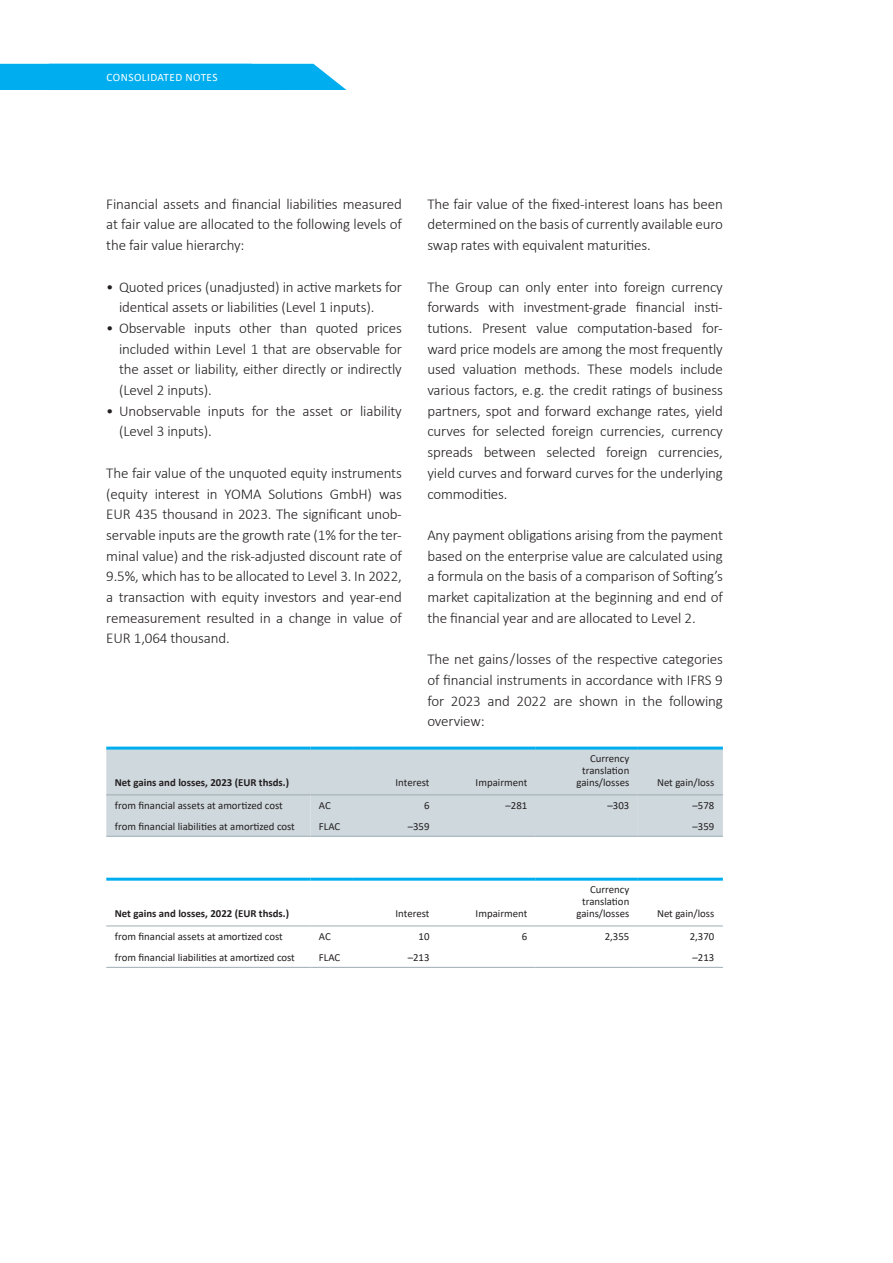
<style>
.page{position:relative;width:893px;height:1263px;background:#fff}
.page>*{position:absolute;margin:0;border:0;box-sizing:border-box;transform-origin:0 0}
.t1{font:300 15px/20.7px "Calibri";letter-spacing:-.01em;color:#231f20;text-align:justify}
.t2{font:11.25px "Calibri";letter-spacing:.04em;color:#fff}
.t3{font:10.8px/12px "Calibri";color:#231f20;text-align:right}
.t4{font:700 10.8px "Calibri";color:#231f20}
</style>
<div class="page">
<div style="left:106px;top:749px;width:617px;height:87px;background:#cfd8dd"></div>
<div style="left:310px;top:795px;width:328px;height:41px;background:#cfd8dd"></div>
<hr style="left:106px;top:746px;width:204px;height:3px;background:#00aeef">
<hr style="left:310px;top:746px;width:43px;height:3px;background:#00aeef">
<hr style="left:353px;top:746px;width:85px;height:3px;background:#00aeef">
<hr style="left:438px;top:746px;width:98px;height:3px;background:#00aeef">
<hr style="left:536px;top:746px;width:102px;height:3px;background:#00aeef">
<hr style="left:638px;top:746px;width:85px;height:3px;background:#00aeef">
<hr style="left:106px;top:794px;width:204px;height:1px;background:#9dacb5">
<hr style="left:310px;top:794px;width:43px;height:1px;background:#9dacb5">
<hr style="left:353px;top:794px;width:85px;height:1px;background:#9dacb5">
<hr style="left:438px;top:794px;width:98px;height:1px;background:#9dacb5">
<hr style="left:536px;top:794px;width:102px;height:1px;background:#9dacb5">
<hr style="left:638px;top:794px;width:85px;height:1px;background:#9dacb5">
<hr style="left:106px;top:836px;width:204px;height:1px;background:#9dacb5">
<hr style="left:310px;top:836px;width:43px;height:1px;background:#9dacb5">
<hr style="left:353px;top:836px;width:85px;height:1px;background:#9dacb5">
<hr style="left:438px;top:836px;width:98px;height:1px;background:#9dacb5">
<hr style="left:536px;top:836px;width:102px;height:1px;background:#9dacb5">
<hr style="left:638px;top:836px;width:85px;height:1px;background:#9dacb5">
<hr style="left:106px;top:878px;width:204px;height:3px;background:#00aeef">
<hr style="left:310px;top:878px;width:43px;height:3px;background:#00aeef">
<hr style="left:353px;top:878px;width:85px;height:3px;background:#00aeef">
<hr style="left:438px;top:878px;width:98px;height:3px;background:#00aeef">
<hr style="left:536px;top:878px;width:102px;height:3px;background:#00aeef">
<hr style="left:638px;top:878px;width:85px;height:3px;background:#00aeef">
<hr style="left:106px;top:925px;width:204px;height:1px;background:#9dacb5">
<hr style="left:310px;top:925px;width:43px;height:1px;background:#9dacb5">
<hr style="left:353px;top:925px;width:85px;height:1px;background:#9dacb5">
<hr style="left:438px;top:925px;width:98px;height:1px;background:#9dacb5">
<hr style="left:536px;top:925px;width:102px;height:1px;background:#9dacb5">
<hr style="left:638px;top:925px;width:85px;height:1px;background:#9dacb5">
<hr style="left:106px;top:967px;width:204px;height:1px;background:#9dacb5">
<hr style="left:310px;top:967px;width:43px;height:1px;background:#9dacb5">
<hr style="left:353px;top:967px;width:85px;height:1px;background:#9dacb5">
<hr style="left:438px;top:967px;width:98px;height:1px;background:#9dacb5">
<hr style="left:536px;top:967px;width:102px;height:1px;background:#9dacb5">
<hr style="left:638px;top:967px;width:85px;height:1px;background:#9dacb5">
<div style="left:0;top:64px;width:347px;height:26px;background:#00aeef"></div>
<p class="t2" style="left:107px;top:69px;width:113px">CONSOLIDATED NOTES</p>
<p class="t1" style="left:106px;top:193px;width:297px">Financial assets and financial liabilities measured at fair value are allocated to the following levels of the fair value hierarchy:</p>
<p class="t1" style="left:119px;top:276px;width:284px;text-indent:-13px">• Quoted prices (unadjusted) in active markets for identical assets or liabilities (Level 1 inputs).</p>
<p class="t1" style="left:119px;top:317px;width:284px;text-indent:-13px">• Observable inputs other than quoted prices included within Level 1 that are observable for the asset or liability, either directly or indirectly (Level 2 inputs).</p>
<p class="t1" style="left:119px;top:400px;width:284px;text-indent:-13px">• Unobservable inputs for the asset or liability (Level 3 inputs).</p>
<p class="t1" style="left:106px;top:462px;width:297px">The fair value of the unquoted equity instruments (equity interest in YOMA Solutions GmbH) was EUR 435 thousand in 2023. The significant unob&shy;servable inputs are the growth rate (1% for the ter&shy;minal value) and the risk-adjusted discount rate of 9.5%, which has to be allocated to Level 3. In 2022, a transaction with equity investors and year-end remeasurement resulted in a change in value of EUR 1,064 thousand.</p>
<p class="t1" style="left:427px;top:193px;width:297px">The fair value of the fixed-interest loans has been determined on the basis of currently available euro swap rates with equivalent maturities.</p>
<p class="t1" style="left:427px;top:276px;width:297px">The Group can only enter into foreign currency forwards with investment-grade financial insti&shy;tutions. Present value computation-based for&shy;ward price models are among the most frequently used valuation methods. These models include various factors, e. g. the credit ratings of business partners, spot and forward exchange rates, yield curves for selected foreign currencies, currency spreads between selected foreign currencies, yield curves and forward curves for the underlying commodities.</p>
<p class="t1" style="left:427px;top:524px;width:297px">Any payment obligations arising from the payment based on the enterprise value are calculated using a formula on the basis of a comparison of Softing’s market capitalization at the beginning and end of the financial year and are allocated to Level 2.</p>
<p class="t1" style="left:427px;top:649px;width:297px">The net gains / losses of the respective categories of financial instruments in accordance with IFRS 9 for 2023 and 2022 are shown in the following overview:</p>
<p class="t4" style="left:115px;top:775px;width:176px">Net gains and losses, 2023 (EUR thsds.)</p>
<p class="t3" style="left:396px;top:776px;width:35px">Interest</p>
<p class="t3" style="left:476px;top:776px;width:53px">Impairment</p>
<p class="t3" style="left:576px;top:752px;width:54px">Currency translation gains/losses</p>
<p class="t3" style="left:657px;top:776px;width:59px">Net gain/loss</p>
<p class="t3" style="left:115px;top:799px;width:170px">from financial assets at amortized cost</p>
<p class="t3" style="left:319px;top:799px;width:13px">AC</p>
<p class="t3" style="left:424px;top:799px;width:7px">6</p>
<p class="t3" style="left:505px;top:799px;width:23px">–281</p>
<p class="t3" style="left:607px;top:799px;width:23px">–303</p>
<p class="t3" style="left:693px;top:799px;width:23px">–578</p>
<p class="t3" style="left:115px;top:820px;width:182px">from financial liabilities at amortized cost</p>
<p class="t3" style="left:319px;top:820px;width:23px">FLAC</p>
<p class="t3" style="left:408px;top:820px;width:23px">–359</p>
<p class="t3" style="left:693px;top:820px;width:23px">–359</p>
<p class="t4" style="left:115px;top:906px;width:176px">Net gains and losses, 2022 (EUR thsds.)</p>
<p class="t3" style="left:396px;top:907px;width:35px">Interest</p>
<p class="t3" style="left:476px;top:907px;width:53px">Impairment</p>
<p class="t3" style="left:576px;top:883px;width:54px">Currency translation gains/losses</p>
<p class="t3" style="left:657px;top:907px;width:59px">Net gain/loss</p>
<p class="t3" style="left:115px;top:930px;width:170px">from financial assets at amortized cost</p>
<p class="t3" style="left:319px;top:930px;width:13px">AC</p>
<p class="t3" style="left:419px;top:930px;width:12px">10</p>
<p class="t3" style="left:522px;top:930px;width:7px">6</p>
<p class="t3" style="left:605px;top:930px;width:26px">2,355</p>
<p class="t3" style="left:690px;top:930px;width:26px">2,370</p>
<p class="t3" style="left:115px;top:951px;width:182px">from financial liabilities at amortized cost</p>
<p class="t3" style="left:319px;top:951px;width:23px">FLAC</p>
<p class="t3" style="left:408px;top:951px;width:23px">–213</p>
<p class="t3" style="left:693px;top:951px;width:23px">–213</p>
</div>
